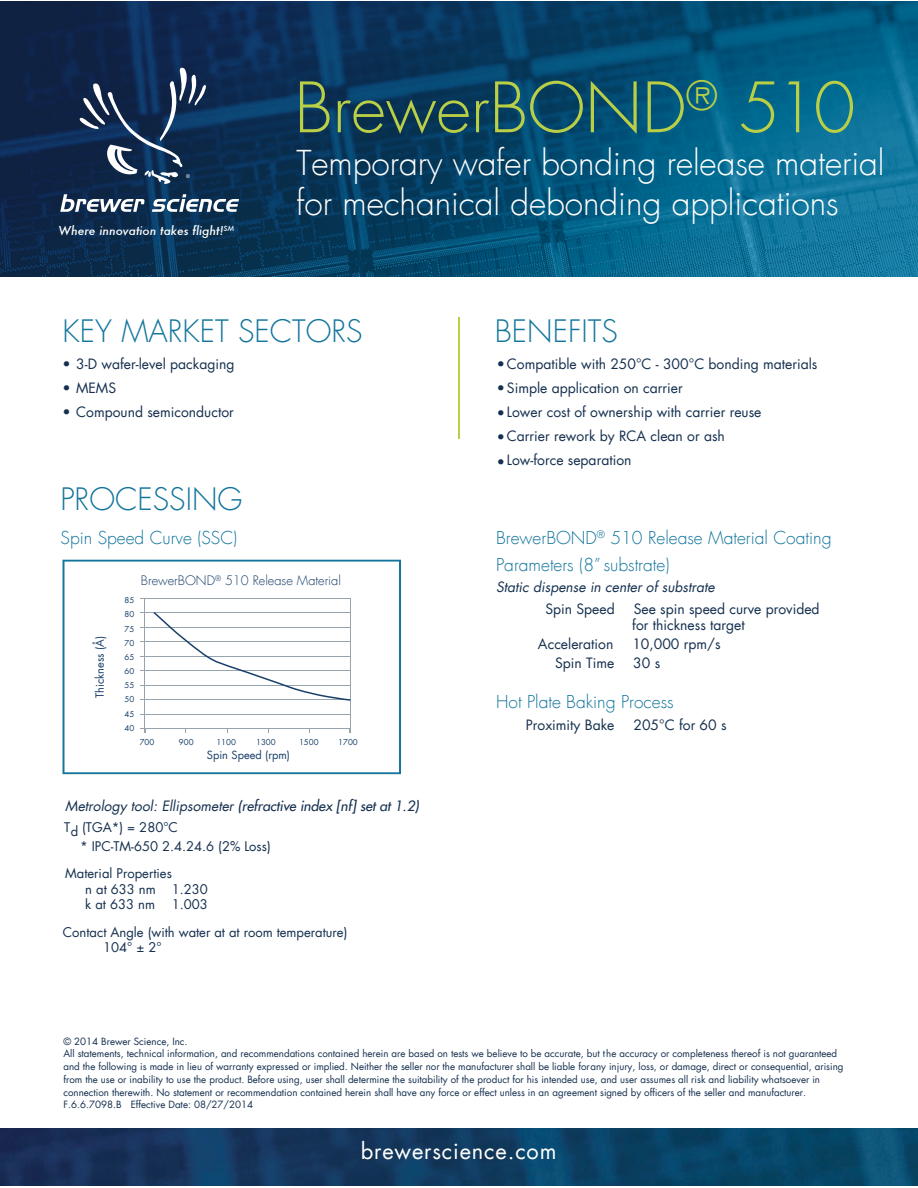
<style>
.page{position:relative;width:918px;height:1188px;background:#fff}
.page>*{position:absolute;margin:0;border:0;box-sizing:border-box;transform-origin:0 0}
.t1{font:300 67.5px "Futura Com";color:#bacf45}
.t2{font:300 33.6px/40.2px "Futura Com";color:#fff}
.t3{font:300 30.15px "Futura Com";color:#13759c}
.t4{font:21.9px "Futura Com";letter-spacing:.04em;color:#fff}
.t5{font:300 17.4px/27.5px "Futura Com";color:#13759c}
.t6{font:13.95px/24px "Futura Com";color:#15304f}
.t7{font:italic 500 13.95px "Futura Com";color:#15304f}
.t8{font:italic 13.95px "Futura Com";color:#15304f}
.t9{font:13.05px/15.6px "Futura Com";color:#15304f}
.t10{font:300 12.75px "Futura Com";color:#173f69}
.t11{font:italic 500 12px "Futura";color:#fff}
.t12{font:10.95px "Futura Com";color:#173f69}
.t13{font:9.75px/12.8px "Futura Com";color:#15304f}
.t14{font:7.95px/14.2px "Futura Com";color:#173f69;text-align:justify}
.s1{font-weight:400}
</style>
<div class="page">
<svg style="left:0;top:1px;width:918px;height:275px;background:#08496f"></svg>
<img style="left:0;top:1128px;width:917px;height:58px">
<svg style="left:60px;top:67px;width:179px;height:145px;background:#284263"></svg>
<svg style="left:63px;top:560px;width:338px;height:214px"></svg>
<hr style="left:459px;top:317px;width:1px;height:121px;background:#bacf45">
<svg style="left:153px;top:611px;width:199px;height:90px"></svg>
<p class="t11" style="left:59px;top:222px;width:177px">Where innovation takes flight!<sup>SM</sup></p>
<h1 class="t1" style="left:294px;top:63px;width:562px">BrewerBOND<sup>®</sup> 510</h1>
<h2 class="t2" style="left:297px;top:143px;width:590px">Temporary wafer bonding release material for mechanical debonding applications</h2>
<h3 class="t3" style="left:63px;top:311px;width:302px">KEY MARKET SECTORS</h3>
<h3 class="t3" style="left:495px;top:311px;width:124px">BENEFITS</h3>
<h3 class="t6" style="left:63px;top:352px;width:173px">• 3-D wafer-level packaging</h3>
<h3 class="t6" style="left:63px;top:376px;width:55px">• MEMS</h3>
<h3 class="t6" style="left:63px;top:399px;width:173px">• Compound semiconductor</h3>
<h3 class="t6" style="left:497px;top:352px;width:322px">•Compatible with 250°C - 300°C bonding materials</h3>
<h3 class="t6" style="left:497px;top:376px;width:187px">•Simple application on carrier</h3>
<h3 class="t6" style="left:497px;top:400px;width:266px">•Lower cost of ownership with carrier reuse</h3>
<h3 class="t6" style="left:507px;top:424px;width:220px;text-indent:-10px">•Carrier rework by RCA clean or ash<br>Low-force separation</h3>
<h3 class="t6" style="left:497px;top:449px;width:10px">•</h3>
<h3 class="t3" style="left:60px;top:479px;width:184px">PROCESSING</h3>
<h3 class="t5" style="left:61px;top:524px;width:178px">Spin Speed Curve (SSC)</h3>
<p class="t12" style="left:92px;top:698px;width:63px;rotate:-90deg">Thickness (Å)</p>
<p class="t14" style="left:124px;top:593px;width:11px">85<br>80<br>75<br>70<br>65<br>60<br>55<br>50<br>45<br>40</p>
<h3 class="t10" style="left:141px;top:572px;width:201px">BrewerBOND<sup>®</sup> 510 Release Material</h3>
<p class="t14" style="left:140px;top:734px;width:16px">700</p>
<p class="t14" style="left:179px;top:734px;width:16px">900</p>
<p class="t14" style="left:216px;top:734px;width:21px">1100</p>
<p class="t14" style="left:256px;top:734px;width:21px">1300</p>
<p class="t14" style="left:299px;top:734px;width:21px">1500</p>
<p class="t14" style="left:338px;top:734px;width:21px">1700</p>
<p class="t12" style="left:207px;top:748px;width:85px">Spin Speed (rpm)</p>
<h3 class="t7" style="left:65px;top:796px;width:355px"><span class="s1">Metrology tool: Ellipsometer</span> (refractive index [nf] set at 1.2)</h3>
<h3 class="t9" style="left:80px;top:817px;width:192px;line-height:18.8px;text-indent:-16px">Td (TGA*) = 280°C<br>* IPC-TM-650 2.4.24.6 (2% Loss)</h3>
<h3 class="t9" style="left:85px;top:865px;width:124px;text-indent:-20px">Material Properties<br>n at 633 nm 1.230 k at 633 nm</h3>
<h3 class="t9" style="left:63px;top:891px;width:286px;line-height:27.6px;text-indent:109px">1.003<br>Contact Angle (with water at at room temperature)</h3>
<h3 class="t9" style="left:103px;top:940px;width:60px">104° ± 2°</h3>
<h3 class="t5" style="left:496px;top:524px;width:337px">BrewerBOND<sup>®</sup> 510 Release Material Coating<br>Parameters (8” substrate)</h3>
<h3 class="t8" style="left:496px;top:577px;width:220px">Static dispense in center of substrate</h3>
<h3 class="t6" style="left:545px;top:596px;width:71px">Spin Speed</h3>
<h3 class="t6" style="left:632px;top:600px;width:189px;line-height:16.6px">See spin speed curve provided for thickness target</h3>
<h3 class="t6" style="left:538px;top:632px;width:77px">Acceleration</h3>
<h3 class="t6" style="left:632px;top:632px;width:90px">10,000 rpm/s</h3>
<h3 class="t6" style="left:555px;top:650px;width:61px">Spin Time</h3>
<h3 class="t6" style="left:633px;top:650px;width:28px">30 s</h3>
<h3 class="t5" style="left:496px;top:688px;width:179px">Hot Plate Baking Process</h3>
<h3 class="t6" style="left:526px;top:713px;width:90px">Proximity Bake</h3>
<h3 class="t6" style="left:634px;top:713px;width:95px">205°C for 60 s</h3>
<p class="t13" style="left:63px;top:1035px;width:782px">© 2014 Brewer Science, Inc.<br>All statements, technical information, and recommendations contained herein are based on tests we believe to be accurate, but the accuracy or completeness thereof is not guaranteed and the following is made in lieu of warranty expressed or implied. Neither the seller nor the manufacturer shall be liable for any injury, loss, or damage, direct or consequential, arising from the use or inability to use the product. Before using, user shall determine the suitability of the product for his intended use, and user assumes all risk and liability whatsoever in connection therewith. No statement or recommendation contained herein shall have any force or effect unless in an agreement signed by officers of the seller and manufacturer.<br>F.6.6.7098.B Effective Date: 08/27/2014</p>
<h3 class="t4" style="left:361px;top:1136px;width:197px">brewerscience.com</h3>
</div>
